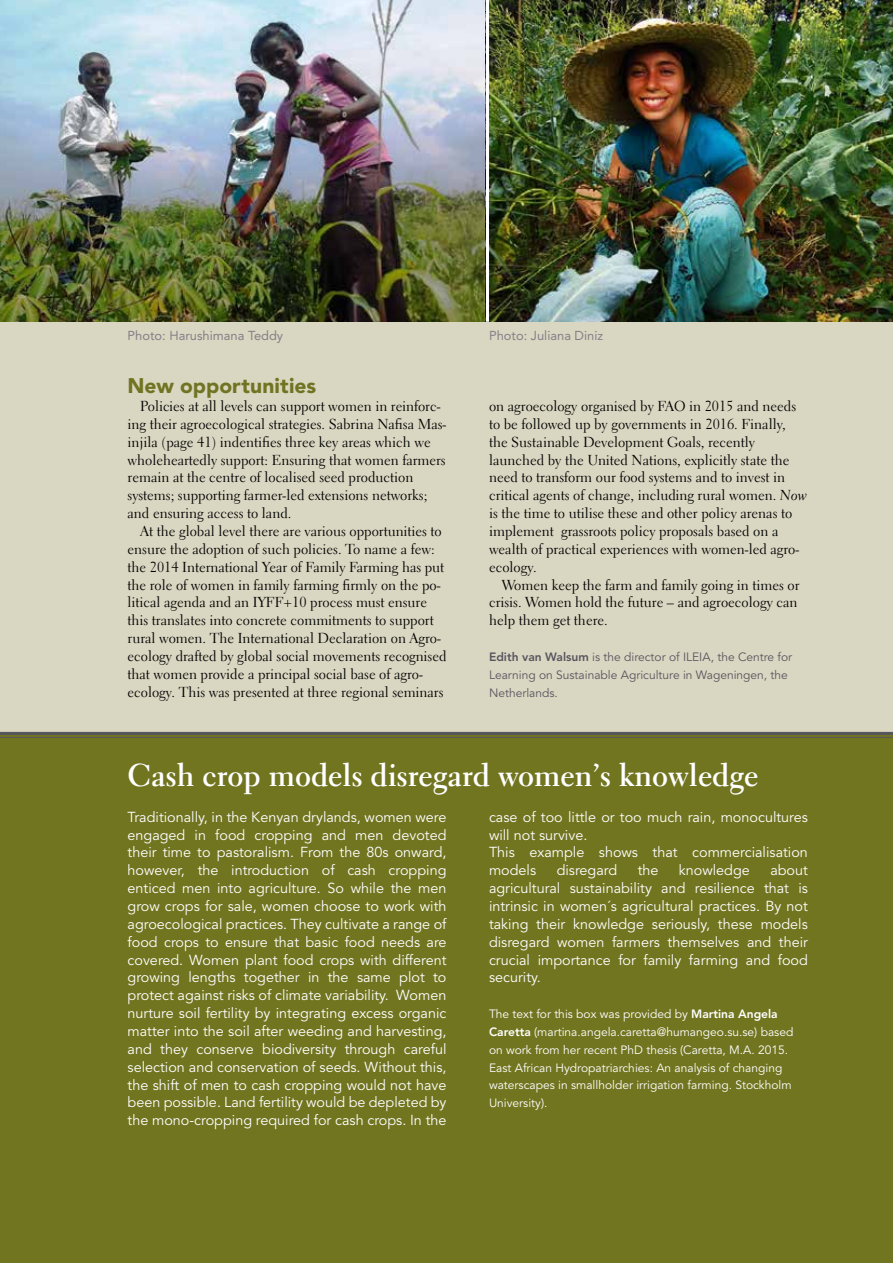
<style>
.page{position:relative;width:893px;height:1263px;background:#d9d6c1}
.page>*{position:absolute;margin:0;border:0;box-sizing:border-box;transform-origin:0 0}
.t1{font:700 31.5px "Electra LT Std";color:#fff}
.t2{font:900 21px "Avenir LT Std";color:#707422}
.t3{font:14.4px/17.9px "Electra LT Std";color:#000}
.t4{font:14.4px/17.9px "Avenir LT Std";color:#fff;text-align:justify}
.t5{font:12.9px "Avenir LT Std";color:#847f87}
.t6{font:12px/17.9px "Avenir LT Std";color:#fff}
.t7{font:12px/17.9px "Avenir LT Std";color:#585560}
.s1{font-family:"Electra LT Std Cursive"}
.s2{font-weight:800}
</style>
<div class="page">
<img style="left:0;top:0;width:486px;height:322px">
<img style="left:489px;top:0;width:404px;height:322px">
<div style="left:0;top:732px;width:893px;height:531px;background:#717520"></div>
<hr style="left:0;top:732px;width:893px;height:3px;background:#56555d">
<hr style="left:0;top:737px;width:893px;height:1px;background:#56555d">
<hr style="left:486px;top:0;width:3px;height:322px;background:#fff">
<p class="t5" style="left:128px;top:328px;width:157px">Photo: Harushimana Teddy</p>
<p class="t5" style="left:489px;top:328px;width:116px">Photo: Juliana Diniz</p>
<h2 class="t2" style="left:128px;top:373px;width:190px">New opportunities</h2>
<p class="t3" style="left:128px;top:397px;width:320px;text-indent:13px">Policies at all levels can support women in reinforc&shy;ing their agroecological strategies. Sabrina Nafisa Mas&shy;injila (page 41) indentifies three key areas which we wholeheartedly support: Ensuring that women farmers remain at the centre of localised seed production systems; supporting farmer-led extensions networks; and ensuring access to land.</p>
<p class="t3" style="left:128px;top:522px;width:320px;text-indent:13px">At the global level there are various opportunities to ensure the adoption of such policies. To name a few: the 2014 International Year of Family Farming has put the role of women in family farming firmly on the po&shy;litical agenda and an IYFF+10 process must ensure this translates into concrete commitments to support rural women. The International Declaration on Agro&shy;ecology drafted by global social movements recognised that women provide a principal social base of agro&shy;ecology. This was presented at three regional seminars</p>
<p class="t3" style="left:489px;top:397px;width:319px">on agroecology organised by FAO in 2015 and needs to be followed up by governments in 2016. Finally, the Sustainable Development Goals, recently launched by the United Nations, explicitly state the need to transform our food systems and to invest in critical agents of change, including rural women. <span class="s1">Now </span>is the time to utilise these and other policy arenas to implement grassroots policy proposals based on a wealth of practical experiences with women-led agro&shy;ecology.</p>
<p class="t3" style="left:489px;top:576px;width:312px;text-indent:13px">Women keep the farm and family going in times or crisis. Women hold the future – and agroecology can help them get there.</p>
<p class="t7" style="left:489px;top:648px;width:305px"><span class="s2">Edith van Walsum</span> is the director of ILEIA, the Centre for<br>Learning on Sustainable Agriculture in Wageningen, the<br>Netherlands.</p>
<h1 class="t1" style="left:128px;top:755px;width:632px">Cash crop models disregard women’s knowledge</h1>
<p class="t4" style="left:128px;top:808px;width:320px">Traditionally, in the Kenyan drylands, women were engaged in food cropping and men devoted their time to pastoralism. From the 80s onward, however, the introduction of cash cropping enticed men into agriculture. So while the men grow crops for sale, women choose to work with agroecological practices. They cultivate a range of food crops to ensure that basic food needs are covered. Women plant food crops with different growing lengths together in the same plot to protect against risks of climate variability. Women nurture soil fertility by integrating excess organic matter into the soil after weeding and harvesting, and they conserve biodiversity through careful selection and conservation of seeds. Without this, the shift of men to cash cropping would not have been possible. Land fertility would be depleted by the mono-cropping required for cash crops. In the</p>
<p class="t4" style="left:489px;top:808px;width:320px;text-align:left">case of too little or too much rain, monocultures will not survive.<br>This example shows that commercialisation models</p>
<p class="t4" style="left:489px;top:862px;width:320px;text-indent:281px">about agricultural sustainability and resilience that is intrinsic in women´s agricultural practices. By not taking their knowledge seriously, these models disregard women farmers themselves and their crucial importance for family farming and food security.</p>
<p class="t6" style="left:489px;top:1005px;width:306px">The text for this box was provided by <span class="s2">Martina Angela Caretta</span> (martina.angela.caretta@humangeo.su.se) based on work from her recent PhD thesis (Caretta, M.A. 2015.<br>East African Hydropatriarchies: An analysis of changing waterscapes in smallholder irrigation farming. Stockholm University).</p>
<p class="t4" style="left:557px;top:862px;width:62px">disregard</p>
<p class="t4" style="left:638px;top:862px;width:22px">the</p>
<p class="t4" style="left:679px;top:862px;width:72px">knowledge</p>
</div>
